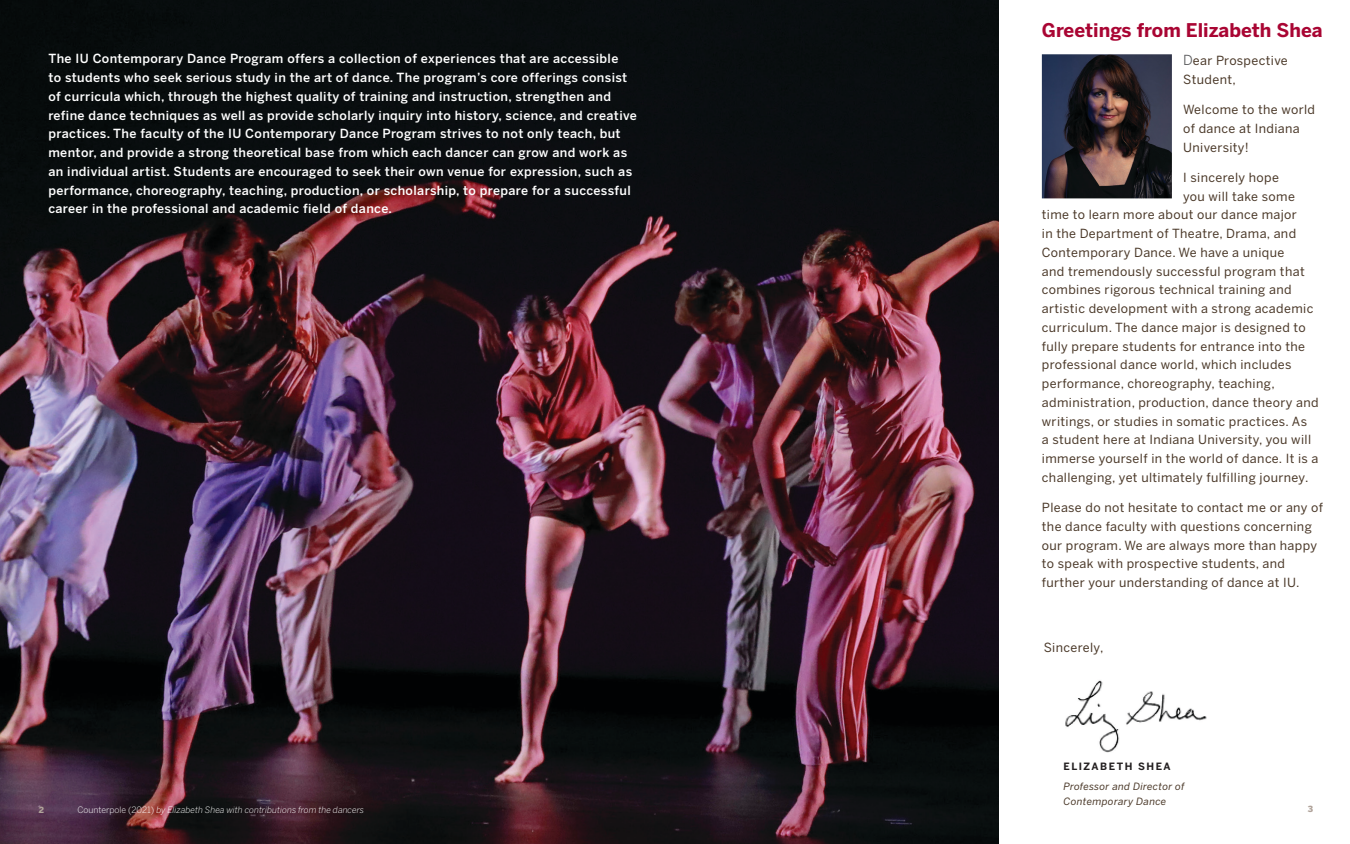
<style>
.page{position:relative;width:1350px;height:844px;background:#fff}
.page>*{position:absolute;margin:0;border:0;box-sizing:border-box;transform-origin:0 0}
.t1{font:700 18.75px "Benton Sans";color:#a90533}
.t2{font:12.5px/18.8px "Benton Sans";letter-spacing:.03em;color:#4a3828}
.t3{font:500 12.5px/18.8px "Benton Sans";letter-spacing:.03em;color:#fff}
.t4{font:italic 10px/15px "Benton Sans";letter-spacing:.03em;color:#4a3828}
.t5{font:700 10px "Benton Sans";letter-spacing:.15em;color:#231f20}
.t6{font:italic 300 8.75px "Benton Sans";color:#fff}
.t7{font:900 8.5px "Benton Sans";color:#b0a39a}
.s1{font-size:13.75px;color:#58595b}
.s2{font-style:normal}
</style>
<div class="page">
<img style="left:0;top:0;width:999px;height:843px">
<img style="left:1042px;top:54px;width:130px;height:144px">
<img style="left:1065px;top:680px;width:142px;height:72px">
<p class="t3" style="left:48px;top:49px;width:590px">The IU Contemporary Dance Program offers a collection of experiences that are accessible<br>to students who seek serious study in the art of dance. The program’s core offerings consist of curricula which, through the highest quality of training and instruction, strengthen and refine dance techniques as well as provide scholarly inquiry into history, science, and creative practices. The faculty of the IU Contemporary Dance Program strives to not only teach, but mentor, and provide a strong theoretical base from which each dancer can grow and work as an individual artist. Students are encouraged to seek their own venue for expression, such as performance, choreography, teaching, production, or scholarship, to prepare for a successful career in the professional and academic field of dance.</p>
<p class="t1" style="left:1042px;top:19px;width:282px">Greetings from Elizabeth Shea</p>
<p class="t2" style="left:1183px;top:52px;width:106px"><span class="s1">D</span>ear Prospective<br>Student,</p>
<p class="t2" style="left:1183px;top:100px;width:133px">Welcome to the world of dance at Indiana<br>University!</p>
<p class="t2" style="left:1183px;top:168px;width:97px">I sincerely hope</p>
<p class="t2" style="left:1183px;top:187px;width:113px">you will take some</p>
<p class="t2" style="left:1042px;top:205px;width:257px">time to learn more about our dance major</p>
<p class="t2" style="left:1042px;top:224px;width:256px">in the Department of Theatre, Drama, and</p>
<p class="t2" style="left:1042px;top:243px;width:244px">Contemporary Dance. We have a unique</p>
<p class="t2" style="left:1042px;top:262px;width:264px">and tremendously successful program that</p>
<p class="t2" style="left:1042px;top:280px;width:251px">combines rigorous technical training and</p>
<p class="t2" style="left:1042px;top:299px;width:273px">artistic development with a strong academic</p>
<p class="t2" style="left:1042px;top:318px;width:265px">curriculum. The dance major is designed to</p>
<p class="t2" style="left:1042px;top:337px;width:265px">fully prepare students for entrance into the</p>
<p class="t2" style="left:1042px;top:355px;width:251px">professional dance world, which includes</p>
<p class="t2" style="left:1042px;top:374px;width:234px">performance, choreography, teaching,</p>
<p class="t2" style="left:1042px;top:393px;width:278px">administration, production, dance theory and</p>
<p class="t2" style="left:1042px;top:412px;width:267px">writings, or studies in somatic practices. As</p>
<p class="t2" style="left:1042px;top:430px;width:271px">a student here at Indiana University, you will</p>
<p class="t2" style="left:1042px;top:449px;width:278px">immerse yourself in the world of dance. It is a</p>
<p class="t2" style="left:1042px;top:468px;width:268px">challenging, yet ultimately fulfilling journey.</p>
<p class="t2" style="left:1042px;top:498px;width:283px">Please do not hesitate to contact me or any of the dance faculty with questions concerning our program. We are always more than happy to speak with prospective students, and further your understanding of dance at IU.</p>
<p class="t2" style="left:1044px;top:637px;width:61px">Sincerely,</p>
<p class="t5" style="left:1064px;top:759px;width:109px">ELIZABETH SHEA</p>
<p class="t4" style="left:1064px;top:779px;width:123px">Professor and Director of<br>Contemporary Dance</p>
<p class="t7" style="left:39px;top:803px;width:7px">2</p>
<p class="t7" style="left:1308px;top:803px;width:7px">3</p>
<p class="t6" style="left:77px;top:804px;width:288px"><span class="s2">Counterpole (2021)</span> by Elizabeth Shea with contributions from the dancers</p>
</div>
